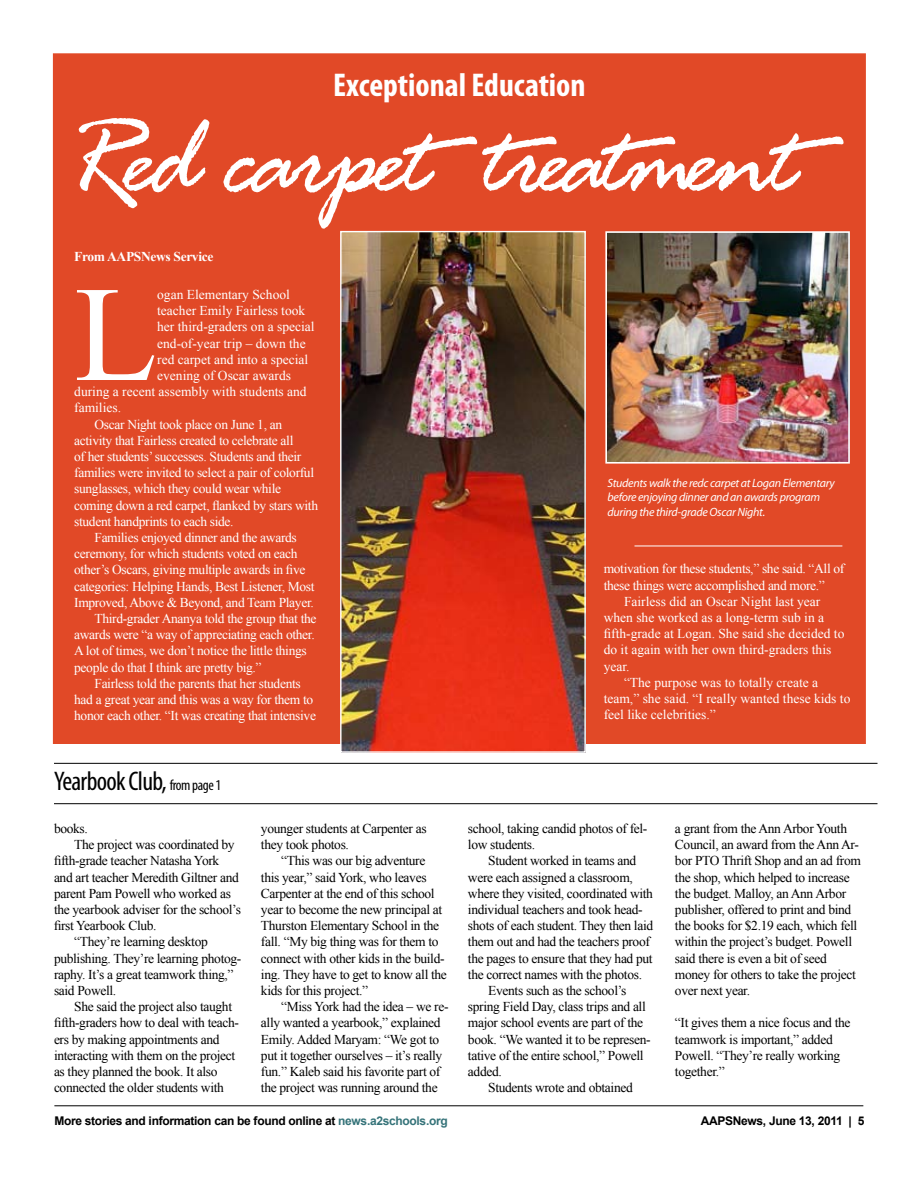
<style>
.page{position:relative;width:918px;height:1188px;background:#fff}
.page>*{position:absolute;margin:0;border:0;box-sizing:border-box;transform-origin:0 0}
.t1{font:135.9px "Times New Roman";color:#fff}
.t2{font:120px "Rage Italic Let Plain";letter-spacing:-.04em;color:#fff;scale:.93 1}
.t3{font:700 condensed 33px "Myriad Pro";color:#fff}
.t4{font:condensed 27px "Myriad Pro";letter-spacing:-.025em;color:#000}
.t5{font:13.5px/16.2px "Times New Roman";letter-spacing:-.025em;color:#000}
.t6{font:13.5px "Times New Roman";letter-spacing:-.025em;color:#fff}
.t7{font:13.5px "Times New Roman";color:#fff}
.t8{font:700 13.5px "Times New Roman";letter-spacing:-.025em;color:#fff}
.t9{font:italic 12px/14.4px "Myriad Pro";letter-spacing:-.025em;color:#fff}
.t10{font:700 12px "Arial";letter-spacing:-.025em;color:#000}
.s1{font-size:15px}
.s2{color:#357379}
</style>
<div class="page">
<div style="left:54px;top:55px;width:810px;height:687px;background:#e14927"></div>
<hr style="left:54px;top:1105px;width:809px;height:1px;background:#000">
<img style="left:342px;top:233px;width:242px;height:518px">
<div style="left:340px;top:231px;width:246px;height:522px;border:1px solid #fff"></div>
<img style="left:608px;top:234px;width:239px;height:227px">
<div style="left:605px;top:231px;width:245px;height:233px;border:2px solid #fff"></div>
<hr style="left:54px;top:803px;width:824px;height:1px;background:#000">
<hr style="left:54px;top:763px;width:824px;height:1px;background:#000">
<hr style="left:634px;top:546px;width:208px;height:1px;background:#fff">
<h3 class="t3" style="left:333px;top:64px;width:254px">Exceptional Education</h3>
<h2 class="t2" style="left:68px;top:105px;width:787px">Red carpet treatment</h2>
<p class="t8" style="left:74px;top:247px;width:141px">From AAPSNews Service</p>
<h1 class="t1" style="left:74px;top:243px;width:84px">L</h1>
<p class="t7" style="left:157px;top:285px;width:134px">ogan Elementary School</p>
<p class="t7" style="left:157px;top:302px;width:150px">teacher Emily Fairless took</p>
<p class="t7" style="left:157px;top:318px;width:159px">her third-graders on a special</p>
<p class="t7" style="left:157px;top:334px;width:150px">end-of-year trip – down the</p>
<p class="t7" style="left:157px;top:350px;width:153px">red carpet and into a special</p>
<p class="t7" style="left:157px;top:366px;width:135px">evening of Oscar awards</p>
<p class="t7" style="left:74px;top:383px;width:234px">during a recent assembly with students and</p>
<p class="t7" style="left:74px;top:399px;width:48px">families.</p>
<p class="t6" style="left:95px;top:415px;width:189px">Oscar Night took place on June 1, an</p>
<p class="t6" style="left:74px;top:431px;width:221px">activity that Fairless created to celebrate all</p>
<p class="t6" style="left:74px;top:447px;width:229px">of her students’ successes. Students and their</p>
<p class="t6" style="left:74px;top:464px;width:241px">families were invited to select a pair of colorful</p>
<p class="t6" style="left:74px;top:480px;width:208px">sunglasses, which they could wear while</p>
<p class="t6" style="left:74px;top:496px;width:245px">coming down a red carpet, flanked by stars with</p>
<p class="t6" style="left:74px;top:512px;width:161px">student handprints to each side.</p>
<p class="t6" style="left:95px;top:528px;width:204px">Families enjoyed dinner and the awards</p>
<p class="t6" style="left:74px;top:545px;width:225px">ceremony, for which students voted on each</p>
<p class="t6" style="left:74px;top:561px;width:233px">other’s Oscars, giving multiple awards in five</p>
<p class="t6" style="left:74px;top:577px;width:242px">categories: Helping Hands, Best Listener, Most</p>
<p class="t6" style="left:74px;top:593px;width:241px">Improved, Above &amp; Beyond, and Team Player.</p>
<p class="t6" style="left:95px;top:609px;width:224px">Third-grader Ananya told the group that the</p>
<p class="t6" style="left:74px;top:626px;width:242px">awards were “a way of appreciating each other.</p>
<p class="t6" style="left:74px;top:642px;width:234px">A lot of times, we don’t notice the little things</p>
<p class="t6" style="left:74px;top:658px;width:189px">people do that I think are pretty big.”</p>
<p class="t6" style="left:95px;top:674px;width:208px">Fairless told the parents that her students</p>
<p class="t6" style="left:74px;top:690px;width:241px">had a great year and this was a way for them to</p>
<p class="t6" style="left:74px;top:707px;width:243px">honor each other. “It was creating that intensive</p>
<h3 class="t4" style="left:54px;top:765px;width:169px">Yearbook Club, <span class="s1">from page 1</span></h3>
<p class="t5" style="left:54px;top:820px;width:35px">books.</p>
<p class="t5" style="left:74px;top:836px;width:162px">The project was coordinated by</p>
<p class="t5" style="left:54px;top:853px;width:167px">fifth-grade teacher Natasha York</p>
<p class="t5" style="left:54px;top:869px;width:187px">and art teacher Meredith Giltner and</p>
<p class="t5" style="left:54px;top:885px;width:178px">parent Pam Powell who worked as</p>
<p class="t5" style="left:54px;top:901px;width:188px">the yearbook adviser for the school’s</p>
<p class="t5" style="left:54px;top:917px;width:104px">first Yearbook Club.</p>
<p class="t5" style="left:74px;top:934px;width:135px">“They’re learning desktop</p>
<p class="t5" style="left:54px;top:950px;width:189px">publishing. They’re learning photog-</p>
<p class="t5" style="left:54px;top:966px;width:181px">raphy. It’s a great teamwork thing,”</p>
<p class="t5" style="left:54px;top:982px;width:64px">said Powell.</p>
<p class="t5" style="left:74px;top:998px;width:159px">She said the project also taught</p>
<p class="t5" style="left:54px;top:1015px;width:187px">fifth-graders how to deal with teach-</p>
<p class="t5" style="left:54px;top:1031px;width:167px">ers by making appointments and</p>
<p class="t5" style="left:54px;top:1047px;width:183px">interacting with them on the project</p>
<p class="t5" style="left:54px;top:1063px;width:165px">as they planned the book. It also</p>
<p class="t5" style="left:54px;top:1079px;width:171px">connected the older students with</p>
<p class="t5" style="left:261px;top:820px;width:167px">younger students at Carpenter as they took photos.</p>
<p class="t5" style="left:261px;top:853px;width:187px;text-indent:20px">“This was our big adventure this year,” said York, who leaves<br>Carpenter at the end of this school year to become the new principal at<br>Thurston Elementary School in the fall. “My big thing was for them to connect with other kids in the build&shy;ing. They have to get to know all the kids for this project.”</p>
<p class="t5" style="left:261px;top:998px;width:189px;text-indent:20px">“Miss York had the idea – we re&shy;ally wanted a yearbook,” explained Emily. Added Maryam: “We got to put it together ourselves – it’s really fun.” Kaleb said his favorite part of the project was running around the</p>
<p class="t9" style="left:608px;top:475px;width:229px">Students walk the redc carpet at Logan Elementary before enjoying dinner and an awards program during the third-grade Oscar Night.</p>
<p class="t6" style="left:604px;top:560px;width:242px">motivation for these students,” she said. “All of</p>
<p class="t6" style="left:604px;top:576px;width:223px">these things were accomplished and more.”</p>
<p class="t7" style="left:624px;top:592px;width:198px">Fairless did an Oscar Night last year</p>
<p class="t7" style="left:604px;top:608px;width:222px">when she worked as a long-term sub in a</p>
<p class="t7" style="left:604px;top:625px;width:242px">fifth-grade at Logan. She said she decided to</p>
<p class="t7" style="left:604px;top:641px;width:229px">do it again with her own third-graders this</p>
<p class="t6" style="left:604px;top:657px;width:27px">year.</p>
<p class="t7" style="left:624px;top:673px;width:196px">“The purpose was to totally create a</p>
<p class="t7" style="left:604px;top:689px;width:248px">team,” she said. “I really wanted these kids to</p>
<p class="t7" style="left:604px;top:706px;width:114px">feel like celebrities.”</p>
<p class="t5" style="left:468px;top:820px;width:181px">school, taking candid photos of fel&shy;low students.</p>
<p class="t5" style="left:488px;top:853px;width:149px">Student worked in teams and</p>
<p class="t5" style="left:468px;top:869px;width:166px">were each assigned a classroom,</p>
<p class="t5" style="left:468px;top:885px;width:187px">where they visited, coordinated with</p>
<p class="t5" style="left:468px;top:901px;width:176px">individual teachers and took head-</p>
<p class="t5" style="left:468px;top:917px;width:187px">shots of each student. They then laid</p>
<p class="t5" style="left:468px;top:934px;width:183px">them out and had the teachers proof</p>
<p class="t5" style="left:468px;top:950px;width:186px">the pages to ensure that they had put</p>
<p class="t5" style="left:468px;top:966px;width:176px">the correct names with the photos.</p>
<p class="t5" style="left:488px;top:982px;width:140px">Events such as the school’s</p>
<p class="t5" style="left:468px;top:998px;width:179px">spring Field Day, class trips and all</p>
<p class="t5" style="left:468px;top:1015px;width:177px">major school events are part of the</p>
<p class="t5" style="left:468px;top:1031px;width:184px">book. “We wanted it to be represen-</p>
<p class="t5" style="left:468px;top:1047px;width:177px">tative of the entire school,” Powell</p>
<p class="t5" style="left:468px;top:1063px;width:35px">added.</p>
<p class="t5" style="left:488px;top:1079px;width:146px">Students wrote and obtained</p>
<p class="t5" style="left:675px;top:820px;width:187px">a grant from the Ann Arbor Youth<br>Council, an award from the Ann Ar&shy;bor PTO Thrift Shop and an ad from the shop, which helped to increase the budget. Malloy, an Ann Arbor publisher, offered to print and bind the books for $2.19 each, which fell within the project’s budget. Powell said there is even a bit of seed money for others to take the project over next year.</p>
<p class="t5" style="left:675px;top:1015px;width:177px">“It gives them a nice focus and the teamwork is important,” added<br>Powell. “They’re really working together.”</p>
<p class="t10" style="left:54px;top:1113px;width:395px">More stories and information can be found online at <span class="s2">news.a2schools.org</span></p>
<p class="t10" style="left:701px;top:1113px;width:165px">AAPSNews, June 13, 2011 | 5</p>
</div>
